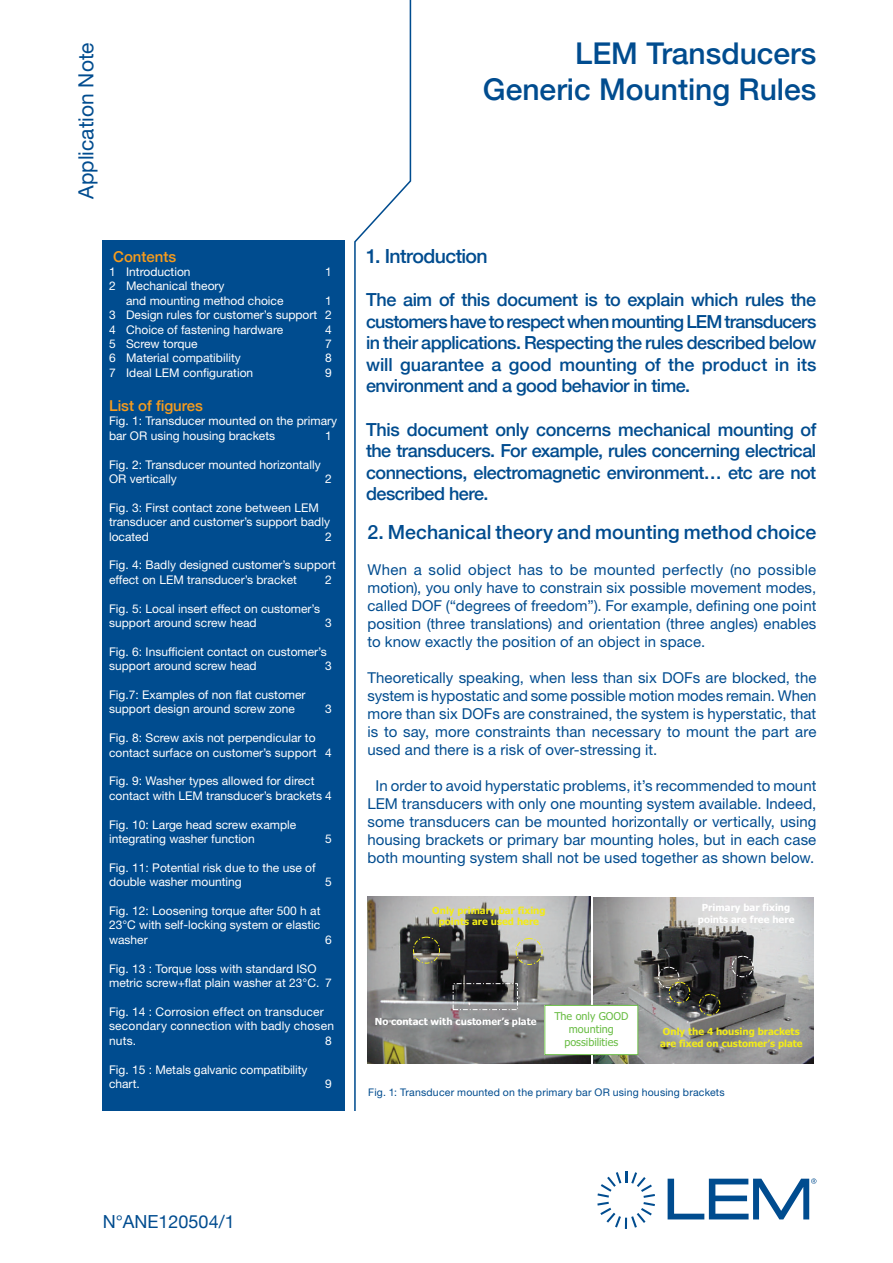
<style>
.page{position:relative;width:893px;height:1263px;background:#fff}
.page>*{position:absolute;margin:0;border:0;box-sizing:border-box;transform-origin:0 0}
.t1{font:500 30px/36px "Helvetica Neue";color:#004c8f;text-align:right}
.t2{font:21px "Helvetica Neue";color:#004c8f}
.t3{font:500 19.5px "Helvetica Neue";color:#004c8f}
.t4{font:500 19.5px "Helvetica Neue";letter-spacing:-.03em;color:#004c8f}
.t5{font:500 18px/21.6px "Helvetica Neue";letter-spacing:-.03em;color:#004c8f;text-align:justify}
.t6{font:18px "Helvetica Neue";color:#004c8f}
.t7{font:15px/18px "Helvetica Neue";letter-spacing:.005em;color:#004c8f;text-align:justify}
.t8{font:500 15px "Helvetica Neue";color:#f89c1c}
.t9{font:12px/14.4px "Helvetica Neue";color:#fff}
.t10{font:10.8px/13px "Tahoma";color:#6abd45;text-align:center}
.t11{font:10.5px "Helvetica Neue";letter-spacing:.02em;color:#004c8f}
.t12{font:700 9.75px/11.9px "Tahoma";color:#f2eb19}
.t13{font:700 9.75px/11.9px "Tahoma";color:#fff;text-align:center}
</style>
<div class="page">
<div style="left:102px;top:240px;width:242px;height:870px;background:#004c8f"></div>
<svg style="left:668px;top:1178px;width:148px;height:41px"></svg>
<svg style="left:597px;top:1171px;width:58px;height:58px"></svg>
<svg style="left:354px;top:0;width:57px;height:1110px"></svg>
<img style="left:368px;top:897px;width:222px;height:166px">
<img style="left:594px;top:897px;width:220px;height:166px">
<svg style="left:412px;top:936px;width:342px;height:80px;background:#676766"></svg>
<div style="left:545px;top:1005px;width:93px;height:49px;background:#fff"></div>
<div style="left:544px;top:1005px;width:94px;height:50px;border:1px solid #6abd45"></div>
<h2 class="t2" style="left:73px;top:199px;width:158px;rotate:-90deg">Application Note</h2>
<p class="t8" style="left:113px;top:247px;width:65px">Contents</p>
<p class="t9" style="left:109px;top:264px;width:83px">1 Introduction</p>
<p class="t9" style="left:325px;top:264px;width:8px">1</p>
<p class="t9" style="left:126px;top:279px;width:159px;text-indent:-17px">2 Mechanical theory<br>and mounting method choice</p>
<p class="t9" style="left:109px;top:293px;width:224px;text-align:justify;text-indent:216px">1<br>3 Design rules for customer’s support 2<br>4 Choice of fastening hardware</p>
<p class="t9" style="left:325px;top:322px;width:8px">4</p>
<p class="t9" style="left:109px;top:336px;width:90px">5 Screw torque</p>
<p class="t9" style="left:325px;top:336px;width:8px">7</p>
<p class="t9" style="left:109px;top:351px;width:133px">6 Material compatibility</p>
<p class="t9" style="left:325px;top:351px;width:8px">8</p>
<p class="t9" style="left:109px;top:365px;width:146px">7 Ideal LEM configuration</p>
<p class="t9" style="left:325px;top:365px;width:8px">9</p>
<p class="t8" style="left:109px;top:397px;width:95px">List of figures</p>
<p class="t9" style="left:109px;top:414px;width:230px">Fig. 1: Transducer mounted on the primary bar OR using housing brackets</p>
<p class="t9" style="left:325px;top:428px;width:8px">1</p>
<p class="t9" style="left:109px;top:457px;width:213px">Fig. 2: Transducer mounted horizontally<br>OR vertically</p>
<p class="t9" style="left:325px;top:471px;width:8px">2</p>
<p class="t9" style="left:109px;top:500px;width:222px">Fig. 3: First contact zone between LEM transducer and customer’s support badly located</p>
<p class="t9" style="left:325px;top:529px;width:8px">2</p>
<p class="t9" style="left:109px;top:558px;width:228px">Fig. 4: Badly designed customer’s support effect on LEM transducer’s bracket</p>
<p class="t9" style="left:325px;top:572px;width:8px">2</p>
<p class="t9" style="left:109px;top:601px;width:212px">Fig. 5: Local insert effect on customer’s support around screw head</p>
<p class="t9" style="left:325px;top:615px;width:8px">3</p>
<p class="t9" style="left:109px;top:644px;width:219px">Fig. 6: Insufficient contact on customer’s support around screw head</p>
<p class="t9" style="left:325px;top:659px;width:8px">3</p>
<p class="t9" style="left:109px;top:687px;width:198px">Fig.7: Examples of non flat customer support design around screw zone</p>
<p class="t9" style="left:325px;top:702px;width:8px">3</p>
<p class="t9" style="left:109px;top:731px;width:224px">Fig. 8: Screw axis not perpendicular to contact surface on customer’s support 4</p>
<p class="t9" style="left:109px;top:774px;width:224px">Fig. 9: Washer types allowed for direct contact with LEM transducer’s brackets 4</p>
<p class="t9" style="left:109px;top:817px;width:189px">Fig. 10: Large head screw example integrating washer function</p>
<p class="t9" style="left:325px;top:831px;width:8px">5</p>
<p class="t9" style="left:109px;top:860px;width:208px">Fig. 11: Potential risk due to the use of double washer mounting</p>
<p class="t9" style="left:325px;top:875px;width:8px">5</p>
<p class="t9" style="left:109px;top:903px;width:213px;text-align:justify">Fig. 12: Loosening torque after 500 h at 23°C with self-locking system or elastic washer</p>
<p class="t9" style="left:325px;top:932px;width:8px">6</p>
<p class="t9" style="left:109px;top:961px;width:224px">Fig. 13 : Torque loss with standard ISO metric screw+flat plain washer at 23°C. 7</p>
<p class="t9" style="left:109px;top:1004px;width:226px">Fig. 14 : Corrosion effect on transducer secondary connection with badly chosen nuts.</p>
<p class="t9" style="left:325px;top:1033px;width:8px">8</p>
<p class="t9" style="left:109px;top:1062px;width:200px">Fig. 15 : Metals galvanic compatibility chart.</p>
<p class="t9" style="left:325px;top:1076px;width:8px">9</p>
<h1 class="t1" style="left:483px;top:35px;width:335px">LEM Transducers<br>Generic Mounting Rules</h1>
<h3 class="t4" style="left:366px;top:244px;width:123px">1. Introduction</h3>
<p class="t5" style="left:366px;top:288px;width:452px">The aim of this document is to explain which rules the customers have to respect when mounting LEM transducers in their applications. Respecting the rules described below will guarantee a good mounting of the product in its environment and a good behavior in time.</p>
<h3 class="t5" style="left:366px;top:418px;width:452px">This document only concerns mechanical mounting of the transducers. For example, rules concerning electrical connections, electromagnetic environment… etc are not described here.</h3>
<h3 class="t3" style="left:367px;top:521px;width:450px">2. Mechanical theory and mounting method choice</h3>
<p class="t7" style="left:367px;top:561px;width:450px">When a solid object has to be mounted perfectly (no possible motion), you only have to constrain six possible movement modes, called DOF (“degrees of freedom”). For example, defining one point position (three translations) and orientation (three angles) enables to know exactly the position of an object in space.</p>
<p class="t7" style="left:367px;top:669px;width:450px">Theoretically speaking, when less than six DOFs are blocked, the system is hypostatic and some possible motion modes remain. When more than six DOFs are constrained, the system is hyperstatic, that is to say, more constraints than necessary to mount the part are used and there is a risk of over-stressing it.</p>
<p class="t7" style="left:367px;top:777px;width:450px;text-align:center">In order to avoid hyperstatic problems, it’s recommended to mount LEM transducers with only one mounting system available. Indeed, some transducers can be mounted horizontally or vertically, using housing brackets or primary bar mounting holes, but in each case both mounting system shall not be used together as shown below.</p>
<p class="t12" style="left:432px;top:903px;width:115px;text-align:center">Only primary bar fixing points are used here</p>
<p class="t13" style="left:698px;top:901px;width:98px">Primary bar fixing points are free here</p>
<p class="t10" style="left:554px;top:1009px;width:76px">The only GOOD mounting possibilities</p>
<p class="t11" style="left:368px;top:1085px;width:358px">Fig. 1: Transducer mounted on the primary bar OR using housing brackets</p>
<p class="t13" style="left:375px;top:1015px;width:163px">No contact with customer’s plate</p>
<p class="t12" style="left:660px;top:1025px;width:144px">Only the 4 housing brackets are fixed on customer’s plate</p>
<h3 class="t6" style="left:103px;top:1210px;width:133px">N°ANE120504/1</h3>
</div>
